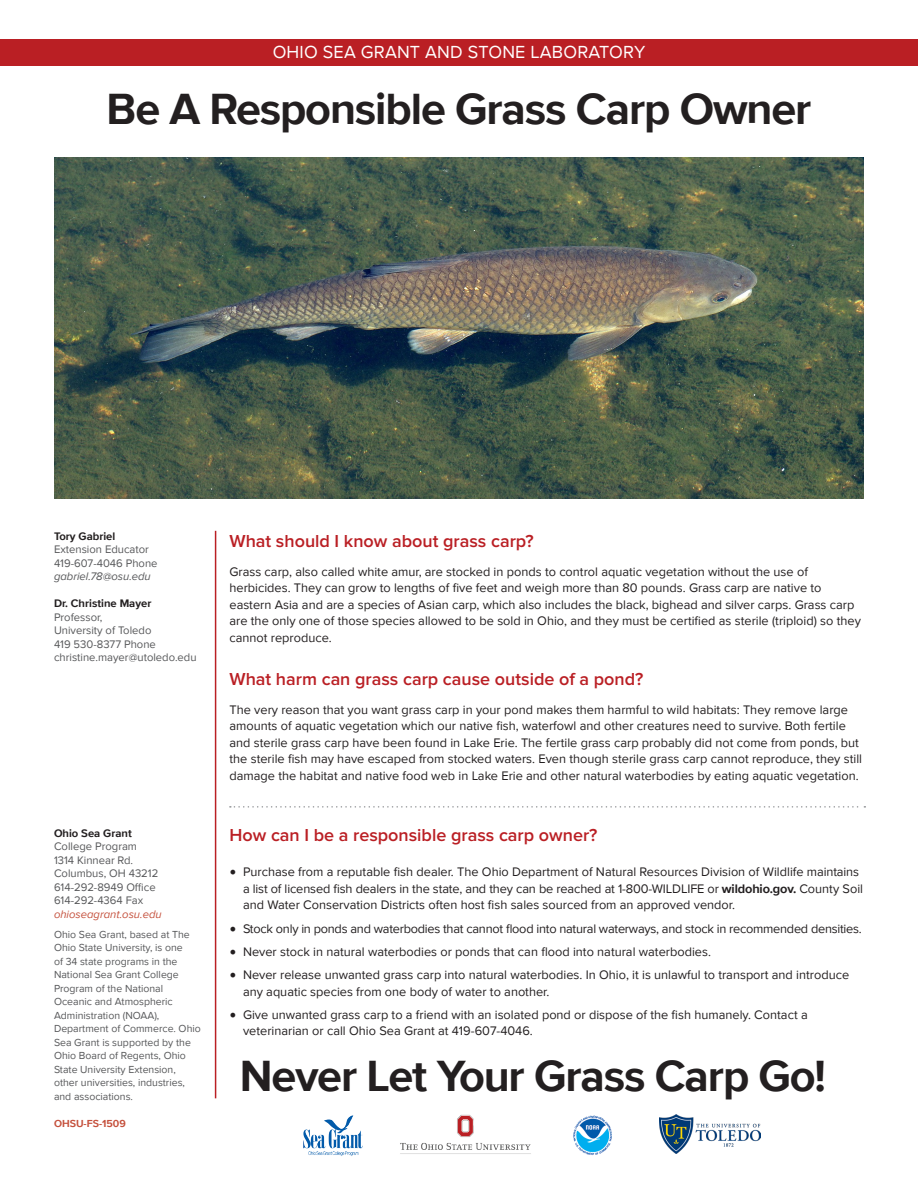
<style>
.page{position:relative;width:918px;height:1188px;background:#fff}
.page>*{position:absolute;margin:0;border:0;box-sizing:border-box;transform-origin:0 0}
.t1{font:700 45px "Proxima Nova";letter-spacing:-.025em;color:#231f20}
.subheadlines{font:600 18px "Proxima Nova";color:#ba1f24}
.t2{font:18px "Proxima Nova";letter-spacing:.01em;color:#fff}
.t3{font:18px "Minion Pro";color:#231f20}
.subheadlines-2{font:12.75px/16.5px "Proxima Nova";color:#231f20}
.subheadlines-3{font:12.75px "Proxima Nova";letter-spacing:-.02em;color:#231f20}
.t4{font:11.25px/13.5px "Proxima Nova";color:#57585a}
.t5{font:700 11.25px "Proxima Nova";color:#231f20}
.t6{font:italic 11.25px "Proxima Nova";color:#c5513d}
.t7{font:italic 11.25px "Proxima Nova";color:#57585a}
.t8{font:10.5px/13.5px "Proxima Nova";color:#57585a}
.t9{font:700 10.5px "Proxima Nova";color:#c5513d}
.s1{font-weight:700;color:#231f20}
.s2{font-weight:700}
</style>
<div class="page">
<img style="left:54px;top:157px;width:810px;height:342px">
<div style="left:0;top:39px;width:918px;height:27px;background:#ba1f24"></div>
<img style="left:303px;top:1115px;width:309px;height:41px">
<hr style="left:215px;top:531px;width:1px;height:567px;background:#ba1f24">
<svg style="left:230px;top:806px;width:635px;height:2px"></svg>
<img style="left:660px;top:1115px;width:100px;height:38px">
<p class="t2" style="left:273px;top:38px;width:374px">OHIO SEA GRANT AND STONE LABORATORY</p>
<p class="t1" style="left:107px;top:75px;width:706px">Be A Responsible Grass Carp Owner</p>
<p class="t5" style="left:54px;top:528px;width:63px">Tory Gabriel</p>
<p class="t4" style="left:54px;top:542px;width:105px">Extension Educator<br>419-607-4046 Phone</p>
<p class="t7" style="left:54px;top:568px;width:98px">gabriel.78@osu.edu</p>
<p class="t5" style="left:54px;top:595px;width:99px">Dr. Christine Mayer</p>
<p class="t4" style="left:54px;top:610px;width:50px">Professor,</p>
<p class="t4" style="left:54px;top:623px;width:99px">University of Toledo</p>
<p class="t4" style="left:54px;top:637px;width:103px">419 530-8377 Phone</p>
<p class="t4" style="left:54px;top:650px;width:144px">christine.mayer@utoledo.edu</p>
<p class="t4" style="left:54px;top:826px;width:85px"><span class="s1">Ohio Sea Grant<br></span>College Program</p>
<p class="t4" style="left:54px;top:853px;width:81px">1314 Kinnear Rd.</p>
<p class="t4" style="left:54px;top:866px;width:106px">Columbus, OH 43212</p>
<p class="t4" style="left:54px;top:880px;width:103px">614-292-8949 Office</p>
<p class="t4" style="left:54px;top:893px;width:91px">614-292-4364 Fax</p>
<p class="t6" style="left:54px;top:906px;width:109px">ohioseagrant.osu.edu</p>
<p class="t8" style="left:54px;top:927px;width:148px">Ohio Sea Grant, based at The<br>Ohio State University, is one<br>of 34 state programs in the<br>National Sea Grant College<br>Program of the National<br>Oceanic and Atmospheric<br>Administration (NOAA),<br>Department of Commerce. Ohio<br>Sea Grant is supported by the<br>Ohio Board of Regents, Ohio<br>State University Extension, other universities, industries, and associations.</p>
<p class="t9" style="left:54px;top:1116px;width:73px">OHSU-FS-1509</p>
<p class="subheadlines" style="left:230px;top:531px;width:306px">What should I know about grass carp?</p>
<p class="subheadlines-2" style="left:230px;top:563px;width:633px">Grass carp, also called white amur, are stocked in ponds to control aquatic vegetation without the use of herbicides. They can grow to lengths of five feet and weigh more than 80 pounds. Grass carp are native to eastern Asia and are a species of Asian carp, which also includes the black, bighead and silver carps. Grass carp are the only one of those species allowed to be sold in Ohio, and they must be certified as sterile (triploid) so they cannot reproduce.</p>
<p class="subheadlines" style="left:230px;top:669px;width:416px">What harm can grass carp cause outside of a pond?</p>
<p class="subheadlines-2" style="left:230px;top:701px;width:634px">The very reason that you want grass carp in your pond makes them harmful to wild habitats: They remove large amounts of aquatic vegetation which our native fish, waterfowl and other creatures need to survive. Both fertile and sterile grass carp have been found in Lake Erie. The fertile grass carp probably did not come from ponds, but the sterile fish may have escaped from stocked waters. Even though sterile grass carp cannot reproduce, they still damage the habitat and native food web in Lake Erie and other natural waterbodies by eating aquatic vegetation.</p>
<p class="subheadlines" style="left:230px;top:825px;width:370px">How can I be a responsible grass carp owner?</p>
<p class="subheadlines-2" style="left:243px;top:863px;width:622px">Purchase from a reputable fish dealer. The Ohio Department of Natural Resources Division of Wildlife maintains a list of licensed fish dealers in the state, and they can be reached at 1-800-WILDLIFE or <span class="s2">wildohio.gov.</span> County Soil and Water Conservation Districts often host fish sales sourced from an approved vendor.</p>
<p class="subheadlines-3" style="left:243px;top:919px;width:620px">Stock only in ponds and waterbodies that cannot flood into natural waterways, and stock in recommended densities.</p>
<p class="subheadlines-2" style="left:243px;top:943px;width:469px">Never stock in natural waterbodies or ponds that can flood into natural waterbodies.</p>
<p class="subheadlines-2" style="left:243px;top:966px;width:608px">Never release unwanted grass carp into natural waterbodies. In Ohio, it is unlawful to transport and introduce any aquatic species from one body of water to another.</p>
<p class="subheadlines-2" style="left:243px;top:1006px;width:566px">Give unwanted grass carp to a friend with an isolated pond or dispose of the fish humanely. Contact a veterinarian or call Ohio Sea Grant at 419-607-4046.</p>
<p class="t3" style="left:230px;top:859px;width:9px">•</p>
<p class="t3" style="left:230px;top:915px;width:9px">•</p>
<p class="t3" style="left:230px;top:938px;width:9px">•</p>
<p class="t3" style="left:230px;top:961px;width:9px">•</p>
<p class="t3" style="left:230px;top:1001px;width:9px">•</p>
<p class="t1" style="left:240px;top:1042px;width:588px">Never Let Your Grass Carp Go!</p>
</div>
